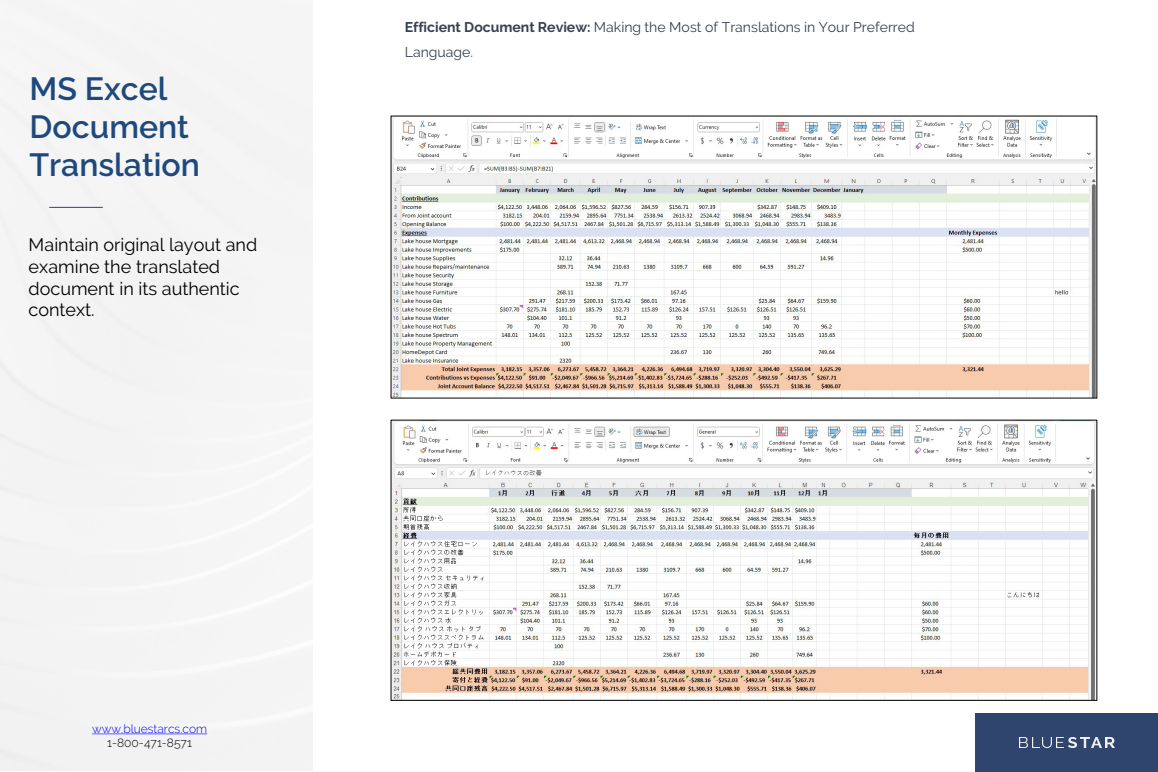
<style>
.page{position:relative;width:1158px;height:772px;background:#fff}
.page>*{position:absolute;margin:0;border:0;box-sizing:border-box;transform-origin:0 0}
.t1{font:600 32px/38.4px "Raleway";color:#1f497d}
.t2{font:18px/21.6px "Raleway";color:#000}
.t3{font:14px/25.2px "Raleway";color:#374151}
.t4{font:300 12px "Raleway";color:#00f}
.t5{font:300 12px "Raleway";color:#000}
.s1{font-weight:700}
</style>
<div class="page">
<svg style="left:92px;top:734px;width:115px;height:1px"></svg>
<div style="left:975px;top:713px;width:182px;height:59px;background:#30456e"></div>
<svg style="left:1019px;top:737px;width:31px;height:11px"></svg>
<svg style="left:1056px;top:737px;width:57px;height:11px"></svg>
<hr style="left:49px;top:207px;width:54px;height:1px;background:#30456e">
<img style="left:392px;top:118px;width:702px;height:278px">
<img style="left:392px;top:422px;width:702px;height:277px">
<h2 class="t1" style="left:30px;top:66px;width:172px">MS Excel<br>Document<br>Translation</h2>
<p class="t2" style="left:29px;top:234px;width:230px">Maintain original layout and examine the translated document in its authentic context.</p>
<p class="t3" style="left:404px;top:14px;width:511px"><span class="s1">Efficient Document Review:</span> Making the Most of Translations in Your Preferred<br>Language.</p>
<p class="t4" style="left:92px;top:721px;width:117px">www.bluestarcs.com</p>
<p class="t5" style="left:107px;top:736px;width:86px">1-800-471-8571</p>
</div>
